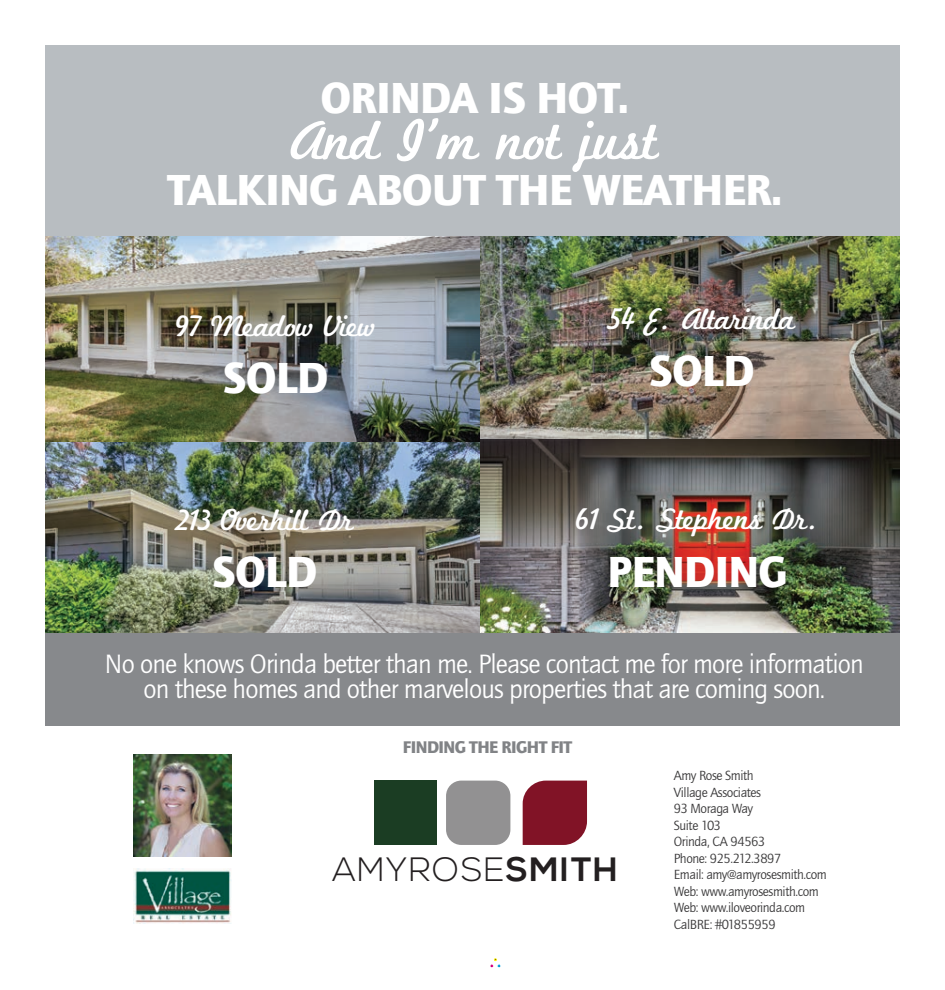
<style>
.page{position:relative;width:945px;height:990px;background:#fff}
.page>*{position:absolute;margin:0;border:0;box-sizing:border-box;transform-origin:0 0}
.t1{font:57.5px "Marketing Script";letter-spacing:-.03em;color:#fff}
.t2{font:45px "Quay Sans ITCTT Black";letter-spacing:-.01em;color:#fff}
.t3{font:300 33.75px "Nexa";letter-spacing:.04em;color:#231f20}
.t4{font:31.25px "Marketing Script";letter-spacing:-.03em;color:#fff}
.t5{font:27.5px/25px "Quay Sans ITCTT Book";letter-spacing:-.03em;color:#fff;text-align:center}
.t6{font:17.5px "Quay Sans ITCTT Black";letter-spacing:-.03em;color:#818386}
.t7{font:13.75px/16.5px "Quay Sans ITCTT Book";letter-spacing:-.03em;color:#3b3a3b}
.s1{font-weight:700}
</style>
<div class="page">
<div style="left:490px;top:958px;width:11px;height:10px;border:1px solid #fff"></div>
<div style="left:374px;top:781px;width:63px;height:64px;background:#1b3d23"></div>
<div style="left:446px;top:781px;width:64px;height:64px;background:#929192;border-radius:15px"></div>
<svg style="left:523px;top:781px;width:64px;height:64px"></svg>
<img style="left:134px;top:868px;width:97px;height:56px">
<img style="left:134px;top:755px;width:97px;height:102px">
<img style="left:45px;top:441px;width:435px;height:192px">
<img style="left:45px;top:237px;width:435px;height:204px">
<img style="left:480px;top:237px;width:420px;height:203px">
<img style="left:480px;top:440px;width:420px;height:193px">
<div style="left:45px;top:45px;width:855px;height:191px;background:#b8bdc1"></div>
<img style="left:45px;top:236px;width:435px;height:1px">
<img style="left:480px;top:236px;width:420px;height:1px">
<div style="left:45px;top:633px;width:855px;height:93px;background:#87898c"></div>
<h2 class="t2" style="left:321px;top:71px;width:309px">ORINDA IS HOT.</h2>
<h1 class="t1" style="left:291px;top:106px;width:369px">And I’m not just</h1>
<h2 class="t2" style="left:167px;top:164px;width:616px">TALKING ABOUT THE WEATHER.</h2>
<h3 class="t4" style="left:175px;top:307px;width:203px">97 Meadow View</h3>
<h2 class="t2" style="left:223px;top:352px;width:107px">SOLD</h2>
<h3 class="t4" style="left:176px;top:501px;width:180px">213 Overhill Dr</h3>
<h2 class="t2" style="left:212px;top:546px;width:107px">SOLD</h2>
<h3 class="t4" style="left:608px;top:300px;width:188px">54 E. Altarinda</h3>
<h2 class="t2" style="left:649px;top:345px;width:107px">SOLD</h2>
<h3 class="t4" style="left:575px;top:501px;width:246px">61 St. Stephens Dr.</h3>
<h2 class="t2" style="left:608px;top:545px;width:181px">PENDING</h2>
<h3 class="t5" style="left:105px;top:652px;width:760px">No one knows Orinda better than me. Please contact me for more information on these homes and other marvelous properties that are coming soon.</h3>
<p class="t6" style="left:403px;top:736px;width:171px">FINDING THE RIGHT FIT</p>
<h3 class="t3" style="left:333px;top:850px;width:287px">AMYROSE<span class="s1">SMITH</span></h3>
<p class="t7" style="left:674px;top:768px;width:155px">Amy Rose Smith<br>Village Associates<br>93 Moraga Way<br>Suite 103<br>Orinda, CA 94563<br>Phone: 925.212.3897<br>Email: amy@amyrosesmith.com<br>Web: www.amyrosesmith.com<br>Web: www.iloveorinda.com<br>CalBRE: #01855959</p>
</div>
